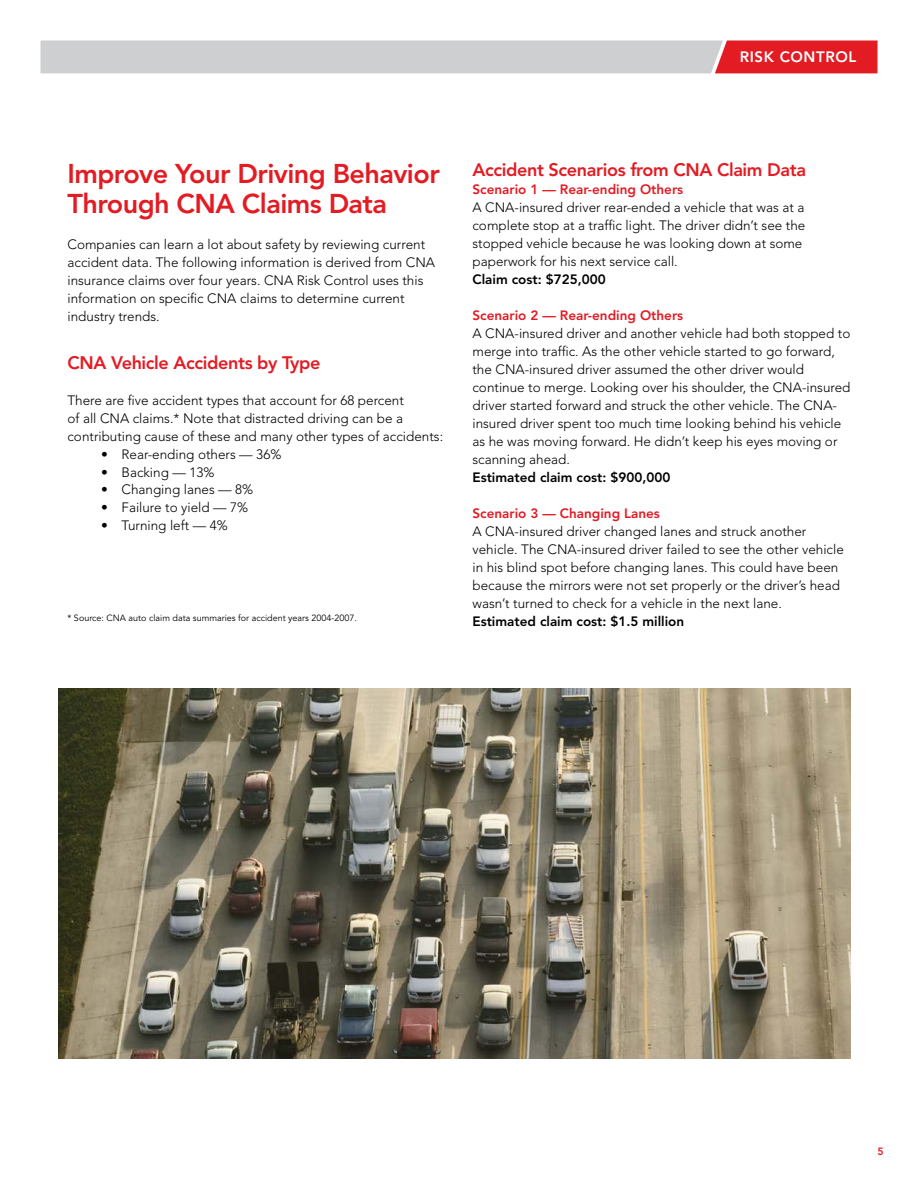
<style>
.page{position:relative;width:918px;height:1188px;background:#fff}
.page>*{position:absolute;margin:0;border:0;box-sizing:border-box;transform-origin:0 0}
.t1{font:800 27px/30px "Avenir";letter-spacing:-.02em;color:#e31b23}
.t2{font:800 18px "Avenir";letter-spacing:-.02em;color:#e31b23}
.t3{font:800 15px "Avenir";letter-spacing:.04em;color:#fff}
.t4{font:300 13.5px/18px "Avenir";color:#000}
.t5{font:800 13.5px "Avenir";color:#e31b23}
.t6{font:800 13.5px "Avenir";color:#000}
.t7{font:800 10.5px "Avenir";color:#e31b23}
.t8{font:9px "Avenir";color:#000}
</style>
<div class="page">
<svg style="left:40px;top:40px;width:838px;height:33px;background:#d2aeb1"></svg>
<img style="left:59px;top:688px;width:791px;height:371px">
<p class="t3" style="left:740px;top:47px;width:118px">RISK CONTROL</p>
<h1 class="t1" style="left:68px;top:158px;width:374px">Improve Your Driving Behavior<br>Through CNA Claims Data</h1>
<p class="t4" style="left:68px;top:235px;width:369px">Companies can learn a lot about safety by reviewing current accident data. The following information is derived from CNA insurance claims over four years. CNA Risk Control uses this information on specific CNA claims to determine current industry trends.</p>
<h2 class="t2" style="left:68px;top:352px;width:254px">CNA Vehicle Accidents by Type</h2>
<p class="t4" style="left:68px;top:391px;width:377px">There are five accident types that account for 68 percent<br>of all CNA claims.* Note that distracted driving can be a contributing cause of these and many other types of accidents:</p>
<p class="t4" style="left:101px;top:445px;width:182px">• Rear-ending others — 36%</p>
<p class="t4" style="left:101px;top:463px;width:115px">• Backing — 13%</p>
<p class="t4" style="left:101px;top:481px;width:154px">• Changing lanes — 8%</p>
<p class="t4" style="left:101px;top:499px;width:149px">• Failure to yield — 7%</p>
<p class="t4" style="left:101px;top:517px;width:128px">• Turning left — 4%</p>
<p class="t8" style="left:68px;top:612px;width:291px">* Source: CNA auto claim data summaries for accident years 2004-2007.</p>
<h2 class="t2" style="left:472px;top:159px;width:335px">Accident Scenarios from CNA Claim Data</h2>
<p class="t5" style="left:472px;top:181px;width:212px">Scenario 1 — Rear-ending Others</p>
<p class="t4" style="left:472px;top:198px;width:334px">A CNA-insured driver rear-ended a vehicle that was at a complete stop at a traffic light. The driver didn’t see the stopped vehicle because he was looking down at some paperwork for his next service call.</p>
<p class="t6" style="left:472px;top:271px;width:135px">Claim cost: $725,000</p>
<p class="t5" style="left:472px;top:307px;width:212px">Scenario 2 — Rear-ending Others</p>
<p class="t4" style="left:472px;top:324px;width:380px">A CNA-insured driver and another vehicle had both stopped to merge into traffic. As the other vehicle started to go forward, the CNA-insured driver assumed the other driver would continue to merge. Looking over his shoulder, the CNA-insured driver started forward and struck the other vehicle. The CNA&shy;insured driver spent too much time looking behind his vehicle as he was moving forward. He didn’t keep his eyes moving or scanning ahead.</p>
<p class="t6" style="left:472px;top:469px;width:199px">Estimated claim cost: $900,000</p>
<p class="t5" style="left:472px;top:505px;width:189px">Scenario 3 — Changing Lanes</p>
<p class="t4" style="left:472px;top:522px;width:373px">A CNA-insured driver changed lanes and struck another vehicle. The CNA-insured driver failed to see the other vehicle in his blind spot before changing lanes. This could have been because the mirrors were not set properly or the driver’s head wasn’t turned to check for a vehicle in the next lane.</p>
<p class="t6" style="left:472px;top:613px;width:213px">Estimated claim cost: $1.5 million</p>
<p class="t7" style="left:878px;top:1146px;width:8px">5</p>
</div>
